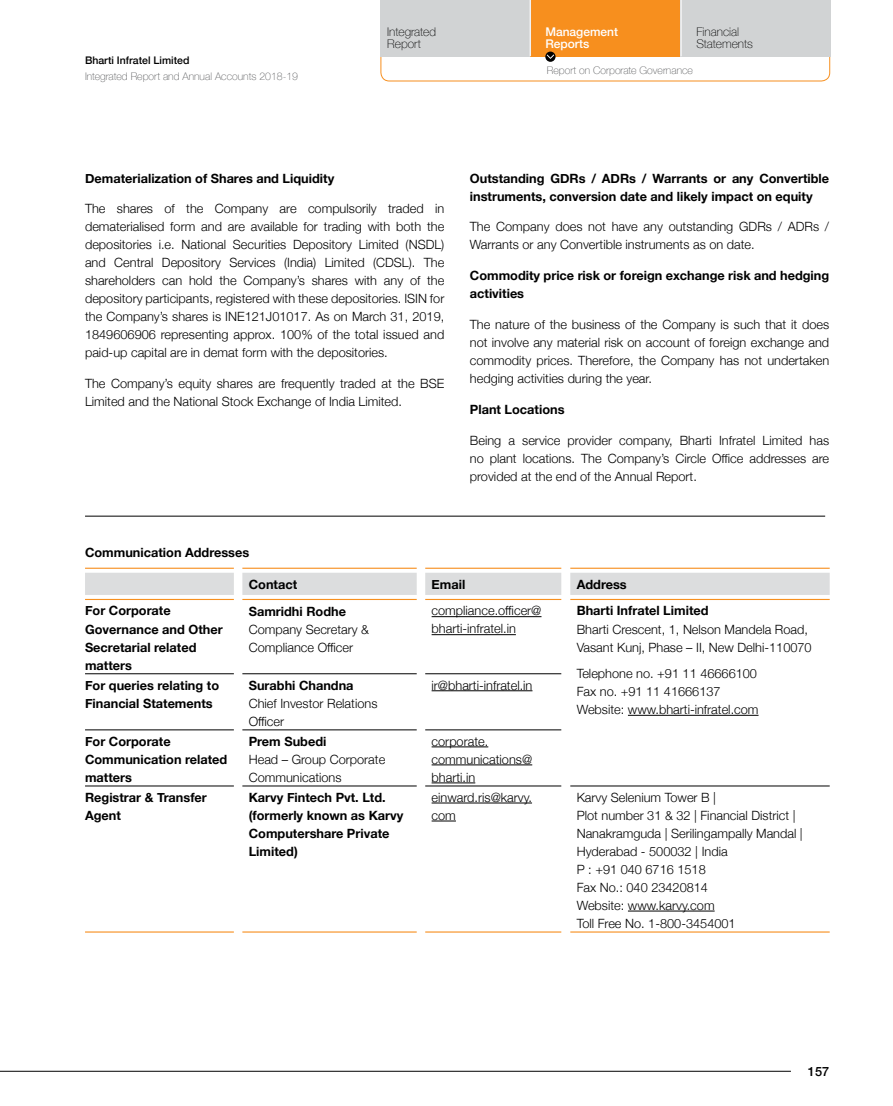
<style>
.page{position:relative;width:893px;height:1106px;background:#fff}
.page>*{position:absolute;margin:0;border:0;box-sizing:border-box;transform-origin:0 0}
.t1{font:300 12.75px/18px "Helvetica Neue";color:#000}
.t2{font:700 12.75px/18px "Helvetica Neue";color:#000}
.t3{font:500 12.75px "Helvetica Neue";color:#000}
.t4{font:100 12px/12px "Helvetica Neue";color:#000}
.t5{font:500 12px/12px "Helvetica Neue";color:#fff}
.t6{font:100 10.5px "Helvetica Neue";color:#58595b}
.t7{font:500 10.5px "Helvetica Neue";color:#000}
</style>
<div class="page">
<hr style="left:85px;top:516px;width:740px;height:1px;background:#000">
<div style="left:85px;top:573px;width:745px;height:22px;background:#dcddde"></div>
<hr style="left:85px;top:673px;width:149px;height:1px;background:#000">
<hr style="left:242px;top:673px;width:175px;height:1px;background:#000">
<hr style="left:425px;top:673px;width:136px;height:1px;background:#000">
<hr style="left:85px;top:729px;width:149px;height:1px;background:#000">
<hr style="left:242px;top:729px;width:175px;height:1px;background:#000">
<hr style="left:425px;top:729px;width:136px;height:1px;background:#000">
<hr style="left:570px;top:785px;width:260px;height:1px;background:#000">
<hr style="left:85px;top:785px;width:149px;height:1px;background:#000">
<hr style="left:242px;top:785px;width:175px;height:1px;background:#000">
<hr style="left:425px;top:785px;width:136px;height:1px;background:#000">
<hr style="left:85px;top:931px;width:149px;height:1px;background:#f78f1e">
<hr style="left:242px;top:931px;width:175px;height:1px;background:#f78f1e">
<hr style="left:425px;top:931px;width:136px;height:1px;background:#f78f1e">
<hr style="left:570px;top:931px;width:260px;height:1px;background:#f78f1e">
<hr style="left:85px;top:567px;width:149px;height:2px;background:#f78f1e">
<hr style="left:242px;top:567px;width:175px;height:2px;background:#f78f1e">
<hr style="left:425px;top:567px;width:136px;height:2px;background:#f78f1e">
<hr style="left:570px;top:567px;width:260px;height:2px;background:#f78f1e">
<hr style="left:85px;top:599px;width:149px;height:1px;background:#f78f1e">
<hr style="left:242px;top:599px;width:175px;height:1px;background:#f78f1e">
<hr style="left:425px;top:599px;width:136px;height:1px;background:#f78f1e">
<hr style="left:570px;top:599px;width:260px;height:1px;background:#f78f1e">
<hr style="left:432px;top:616px;width:109px;height:1px;background:#000">
<hr style="left:432px;top:634px;width:84px;height:1px;background:#000">
<hr style="left:628px;top:715px;width:130px;height:1px;background:#000">
<hr style="left:432px;top:690px;width:100px;height:1px;background:#000">
<hr style="left:432px;top:746px;width:56px;height:1px;background:#000">
<hr style="left:432px;top:764px;width:100px;height:1px;background:#000">
<hr style="left:432px;top:782px;width:43px;height:1px;background:#000">
<hr style="left:432px;top:802px;width:100px;height:1px;background:#000">
<svg style="left:432px;top:820px;width:24px;height:1px"></svg>
<hr style="left:628px;top:910px;width:87px;height:1px;background:#000">
<div style="left:381px;top:35px;width:449px;height:46px;border:1px solid #f78f1e;border-radius:9px"></div>
<div style="left:380px;top:0;width:150px;height:56px;background:#d1d3d4"></div>
<div style="left:530px;top:0;width:150px;height:56px;background:#f78f1e"></div>
<div style="left:680px;top:0;width:150px;height:56px;background:#d1d3d4"></div>
<hr style="left:680px;top:0;width:2px;height:56px;background:#f1f1f2">
<hr style="left:529px;top:0;width:2px;height:56px;background:#f1f1f2">
<svg style="left:545px;top:52px;width:11px;height:10px"></svg>
<svg style="left:547px;top:55px;width:7px;height:4px"></svg>
<hr style="left:0;top:1071px;width:791px;height:1px;background:#000">
<p class="t7" style="left:85px;top:51px;width:106px">Bharti Infratel Limited</p>
<p class="t6" style="left:85px;top:68px;width:215px">Integrated Report and Annual Accounts 2018-19</p>
<p class="t4" style="left:387px;top:25px;width:50px">Integrated<br>Report</p>
<p class="t5" style="left:545px;top:25px;width:74px">Management<br>Reports</p>
<p class="t4" style="left:696px;top:25px;width:58px">Financial<br>Statements</p>
<p class="t6" style="left:547px;top:62px;width:148px">Report on Corporate Governance</p>
<p class="t2" style="left:85px;top:169px;width:251px">Dematerialization of Shares and Liquidity</p>
<p class="t1" style="left:85px;top:199px;width:361px;text-align:justify">The shares of the Company are compulsorily traded in dematerialised form and are available for trading with both the depositories i.e. National Securities Depository Limited (NSDL) and Central Depository Services (India) Limited (CDSL). The shareholders can hold the Company’s shares with any of the depository participants, registered with these depositories. ISIN for the Company’s shares is INE121J01017. As on March 31, 2019, 1849606906 representing approx. 100% of the total issued and paid-up capital are in demat form with the depositories.</p>
<p class="t1" style="left:85px;top:374px;width:361px">The Company’s equity shares are frequently traded at the BSE<br>Limited and the National Stock Exchange of India Limited.</p>
<p class="t2" style="left:470px;top:169px;width:361px">Outstanding GDRs / ADRs / Warrants or any Convertible instruments, conversion date and likely impact on equity</p>
<p class="t1" style="left:470px;top:217px;width:361px">The Company does not have any outstanding GDRs / ADRs /<br>Warrants or any Convertible instruments as on date.</p>
<p class="t2" style="left:470px;top:267px;width:361px">Commodity price risk or foreign exchange risk and hedging activities</p>
<p class="t1" style="left:470px;top:314px;width:361px;text-align:justify">The nature of the business of the Company is such that it does not involve any material risk on account of foreign exchange and commodity prices. Therefore, the Company has not undertaken hedging activities during the year.</p>
<p class="t2" style="left:470px;top:400px;width:96px">Plant Locations</p>
<p class="t1" style="left:470px;top:430px;width:361px;text-align:justify">Being a service provider company, Bharti Infratel Limited has no plant locations. The Company’s Circle Office addresses are provided at the end of the Annual Report.</p>
<p class="t2" style="left:85px;top:544px;width:166px">Communication Addresses</p>
<p class="t2" style="left:249px;top:576px;width:50px">Contact</p>
<p class="t2" style="left:432px;top:576px;width:35px">Email</p>
<p class="t2" style="left:577px;top:576px;width:52px">Address</p>
<p class="t2" style="left:85px;top:602px;width:139px">For Corporate<br>Governance and Other<br>Secretarial related matters</p>
<p class="t2" style="left:249px;top:602px;width:99px">Samridhi Rodhe</p>
<p class="t1" style="left:249px;top:619px;width:122px">Company Secretary &amp;<br>Compliance Officer</p>
<p class="t2" style="left:85px;top:676px;width:136px">For queries relating to<br>Financial Statements</p>
<p class="t2" style="left:249px;top:676px;width:106px">Surabhi Chandna</p>
<p class="t1" style="left:249px;top:693px;width:130px">Chief Investor Relations<br>Officer</p>
<p class="t2" style="left:85px;top:732px;width:144px">For Corporate<br>Communication related matters</p>
<p class="t2" style="left:249px;top:732px;width:79px">Prem Subedi</p>
<p class="t1" style="left:249px;top:749px;width:138px">Head – Group Corporate<br>Communications</p>
<p class="t1" style="left:432px;top:601px;width:111px">compliance.officer@ bharti-infratel.in</p>
<p class="t2" style="left:577px;top:602px;width:133px">Bharti Infratel Limited</p>
<p class="t1" style="left:577px;top:619px;width:237px">Bharti Crescent, 1, Nelson Mandela Road,<br>Vasant Kunj, Phase – II, New Delhi-110070</p>
<p class="t1" style="left:577px;top:663px;width:183px">Telephone no. +91 11 46666100<br>Fax no. +91 11 41666137<br>Website: www.bharti-infratel.com</p>
<p class="t1" style="left:432px;top:675px;width:102px">ir@bharti-infratel.in</p>
<p class="t1" style="left:432px;top:731px;width:102px">corporate. communications@ bharti.in</p>
<p class="t2" style="left:85px;top:788px;width:123px">Registrar &amp; Transfer<br>Agent</p>
<p class="t2" style="left:249px;top:788px;width:156px">Karvy Fintech Pvt. Ltd. (formerly known as Karvy<br>Computershare Private<br>Limited)</p>
<p class="t1" style="left:432px;top:787px;width:102px">einward.ris@karvy. com</p>
<p class="t1" style="left:577px;top:787px;width:228px">Karvy Selenium Tower B |<br>Plot number 31 &amp; 32 | Financial District |<br>Nanakramguda | Serilingampally Mandal |<br>Hyderabad - 500032 | India<br>P : +91 040 6716 1518<br>Fax No.: 040 23420814<br>Website: www.karvy.com<br>Toll Free No. 1-800-3454001</p>
<p class="t3" style="left:808px;top:1061px;width:23px">157</p>
</div>
